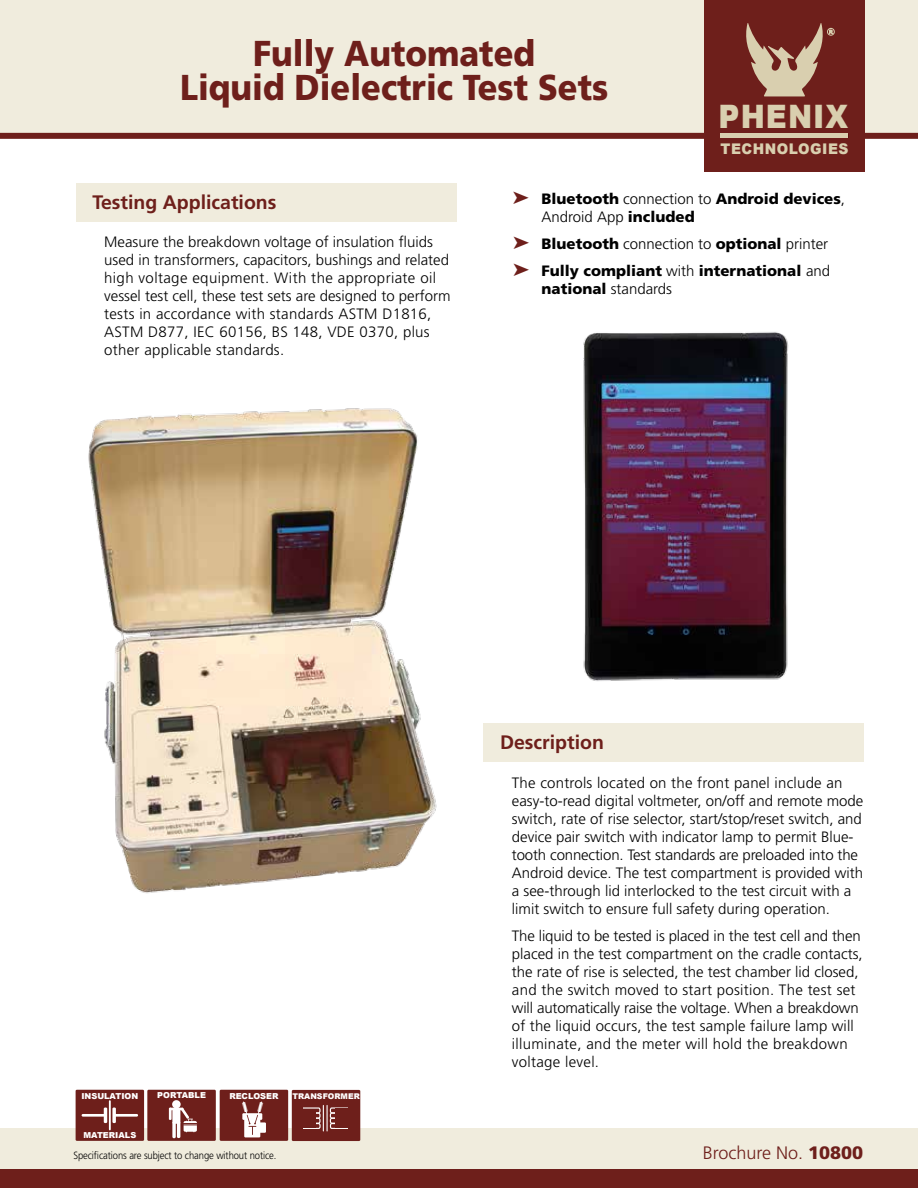
<style>
.page{position:relative;width:918px;height:1188px;background:#fff}
.page>*{position:absolute;margin:0;border:0;box-sizing:border-box;transform-origin:0 0}
.t1{font:900 36px/34.5px "Frutiger";color:#6e1f1b;text-align:center;scale:.9 1}
.t2{font:900 32.4px "Arial";letter-spacing:.035em;color:#d9cfaf;scale:.9 1}
.t3{font:700 19.5px "Frutiger";color:#6e1f1b}
.t4{font:300 18px "Frutiger";color:#6e1f1b}
.t5{font:300 15px/18px "Frutiger";color:#000}
.t6{font:900 15px/18px "Frutiger";color:#000}
.t7{font:900 14.7px "Arial";letter-spacing:.035em;color:#d9cfaf;scale:.94 1}
.t8{font:300 10.5px "Frutiger";letter-spacing:-.01em;color:#000;scale:.9 1}
.t9{font:900 8.25px "Arial";color:#fff}
.t10{font:900 7.95px "Arial";color:#fff}
.s1{color:#6e1f1b}
.s2{font-weight:300}
.s3{font-weight:900}
</style>
<div class="page">
<div style="left:1px;top:0;width:917px;height:133px;background:#f0ecdd"></div>
<div style="left:0;top:133px;width:918px;height:6px;background:#6e1f1b"></div>
<div style="left:0;top:1128px;width:918px;height:47px;background:#f0ecdd"></div>
<div style="left:0;top:1170px;width:918px;height:18px;background:#6e1f1b"></div>
<div style="left:76px;top:183px;width:380px;height:39px;background:#f0ecdd"></div>
<div style="left:484px;top:723px;width:380px;height:39px;background:#f0ecdd"></div>
<div style="left:76px;top:1090px;width:68px;height:51px;background:#6e1f1b"></div>
<hr style="left:82px;top:1114px;width:25px;height:3px;background:#fff">
<hr style="left:104px;top:1108px;width:3px;height:15px;background:#fff">
<hr style="left:113px;top:1114px;width:25px;height:3px;background:#fff">
<svg style="left:112px;top:1108px;width:4px;height:15px"></svg>
<hr style="left:109px;top:1100px;width:2px;height:30px;background:#fff">
<div style="left:147px;top:1090px;width:69px;height:51px;background:#6e1f1b"></div>
<svg style="left:172px;top:1121px;width:4px;height:17px"></svg>
<hr style="left:177px;top:1122px;width:3px;height:16px;background:#fff">
<div style="left:172px;top:1100px;width:9px;height:8px;background:#fff;border-radius:50%"></div>
<svg style="left:169px;top:1108px;width:28px;height:24px"></svg>
<div style="left:220px;top:1090px;width:68px;height:51px;background:#6e1f1b"></div>
<div style="left:244px;top:1116px;width:16px;height:21px;background:#fff"></div>
<div style="left:259px;top:1122px;width:7px;height:11px;background:#fff"></div>
<svg style="left:242px;top:1101px;width:21px;height:34px"></svg>
<div style="left:292px;top:1090px;width:68px;height:51px;background:#6e1f1b"></div>
<svg style="left:303px;top:1105px;width:45px;height:27px"></svg>
<div style="left:704px;top:0;width:161px;height:172px;background:#6e1f1b"></div>
<div style="left:827px;top:28px;width:8px;height:8px;border:1px solid #d9cfaf;border-radius:50%"></div>
<svg style="left:746px;top:23px;width:87px;height:73px"></svg>
<hr style="left:721px;top:134px;width:127px;height:4px;background:#d9cfaf">
<img style="left:88px;top:408px;width:349px;height:486px">
<img style="left:583px;top:332px;width:206px;height:349px">
<h1 class="t1" style="left:180px;top:35px;width:477px">Fully Automated<br>Liquid Dielectric Test Sets</h1>
<h2 class="t2" style="left:719px;top:93px;width:146px">PHENIX</h2>
<p class="t7" style="left:721px;top:138px;width:138px">TECHNOLOGIES</p>
<h3 class="t3" style="left:92px;top:191px;width:186px">Testing Applications</h3>
<p class="t5" style="left:104px;top:233px;width:348px">Measure the breakdown voltage of insulation fluids used in transformers, capacitors, bushings and related high voltage equipment. With the appropriate oil vessel test cell, these test sets are designed to perform tests in accordance with standards ASTM D1816, ASTM D877, IEC 60156, BS 148, VDE 0370, plus other applicable standards.</p>
<p class="t6" style="left:542px;top:190px;width:305px;text-indent:-29px"><span class="s1">➤</span> Bluetooth <span class="s2">connection to</span> Android devices<span class="s2">,<br>Android App</span> included</p>
<p class="t6" style="left:513px;top:230px;width:319px;line-height:27px"><span class="s1">➤</span> Bluetooth <span class="s2">connection to</span> optional <span class="s2">printer </span><span class="s1">➤</span> Fully compliant <span class="s2">with</span> international <span class="s2">and</span></p>
<p class="t5" style="left:542px;top:280px;width:132px"><span class="s3">national</span> standards</p>
<p class="t9" style="left:81px;top:1091px;width:58px">INSULATION</p>
<p class="t9" style="left:83px;top:1131px;width:54px">MATERIALS</p>
<p class="t9" style="left:157px;top:1090px;width:50px">PORTABLE</p>
<p class="t9" style="left:229px;top:1091px;width:51px">RECLOSER</p>
<p class="t10" style="left:292px;top:1092px;width:69px">TRANSFORMER</p>
<h3 class="t3" style="left:500px;top:731px;width:105px">Description</h3>
<p class="t5" style="left:512px;top:773px;width:353px">The controls located on the front panel include an easy-to-read digital voltmeter, on/off and remote mode switch, rate of rise selector, start/stop/reset switch, and device pair switch with indicator lamp to permit Blue&shy;tooth connection. Test standards are preloaded into the Android device. The test compartment is provided with a see-through lid interlocked to the test circuit with a limit switch to ensure full safety during operation.</p>
<p class="t5" style="left:512px;top:926px;width:352px">The liquid to be tested is placed in the test cell and then placed in the test compartment on the cradle contacts, the rate of rise is selected, the test chamber lid closed, and the switch moved to start position. The test set will automatically raise the voltage. When a breakdown of the liquid occurs, the test sample failure lamp will illuminate, and the meter will hold the breakdown voltage level.</p>
<p class="t8" style="left:73px;top:1149px;width:227px">Specifications are subject to change without notice.</p>
<p class="t4" style="left:703px;top:1142px;width:162px">Brochure No. <span class="s3">10800</span></p>
</div>
